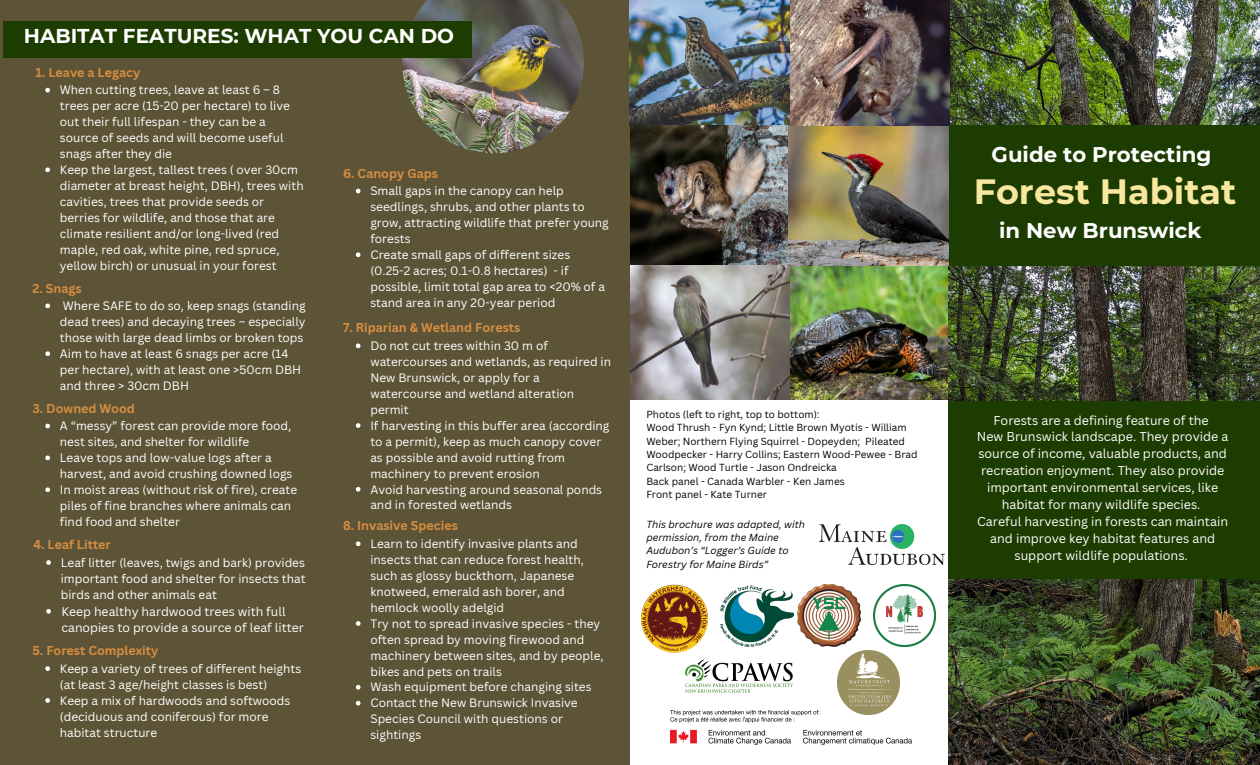
<style>
.page{position:relative;width:1260px;height:765px;background:#5d5437}
.page>*{position:absolute;margin:0;border:0;box-sizing:border-box;transform-origin:0 0}
.t1{font:700 35px "Montserrat";color:#f8e79f}
.t2{font:700 21.25px "Montserrat";color:#fff}
.t3{font:700 20px "Montserrat";color:#fff}
.t4{font:12.5px/16.9px "Canva Sans";color:#fff;text-align:center}
.t5{font:700 12.5px "Canva Sans";color:#d88e41}
.t6{font:12.25px/16.9px "Canva Sans";color:#fff}
.t7{font:11.88px/16px "Canva Sans";color:#fff}
.t8{font:10px/13.4px "Canva Sans";color:#000}
.t9{font:italic 10px/13.4px "Canva Sans";color:#000}
</style>
<div class="page">
<img style="left:402px;top:0;width:182px;height:153px">
<div style="left:3px;top:21px;width:468px;height:37px;background:#1d3c02"></div>
<div style="left:630px;top:400px;width:321px;height:365px;background:#fff"></div>
<img style="left:641px;top:585px;width:67px;height:68px">
<img style="left:670px;top:711px;width:241px;height:34px">
<img style="left:719px;top:585px;width:75px;height:62px">
<img style="left:873px;top:585px;width:62px;height:62px">
<img style="left:798px;top:585px;width:63px;height:62px">
<img style="left:820px;top:524px;width:124px;height:41px">
<img style="left:630px;top:0;width:319px;height:125px">
<img style="left:790px;top:125px;width:159px;height:274px">
<img style="left:949px;top:0;width:311px;height:765px">
<div style="left:949px;top:125px;width:311px;height:141px;background:#1d3c02"></div>
<div style="left:949px;top:401px;width:311px;height:178px;background:#1d3c02"></div>
<img style="left:686px;top:659px;width:107px;height:33px">
<img style="left:630px;top:125px;width:163px;height:140px">
<img style="left:630px;top:265px;width:160px;height:134px">
<img style="left:838px;top:650px;width:62px;height:64px">
<svg style="left:45px;top:88px;width:5px;height:4px"></svg>
<svg style="left:45px;top:167px;width:5px;height:5px"></svg>
<svg style="left:45px;top:304px;width:5px;height:4px"></svg>
<svg style="left:45px;top:351px;width:5px;height:5px"></svg>
<svg style="left:45px;top:424px;width:5px;height:4px"></svg>
<svg style="left:45px;top:456px;width:5px;height:4px"></svg>
<svg style="left:45px;top:487px;width:5px;height:5px"></svg>
<svg style="left:46px;top:560px;width:5px;height:5px"></svg>
<svg style="left:46px;top:609px;width:5px;height:5px"></svg>
<svg style="left:45px;top:666px;width:5px;height:5px"></svg>
<svg style="left:45px;top:698px;width:5px;height:5px"></svg>
<svg style="left:356px;top:344px;width:5px;height:4px"></svg>
<svg style="left:356px;top:423px;width:5px;height:5px"></svg>
<svg style="left:356px;top:487px;width:5px;height:5px"></svg>
<svg style="left:356px;top:189px;width:5px;height:4px"></svg>
<svg style="left:356px;top:252px;width:5px;height:5px"></svg>
<svg style="left:356px;top:541px;width:5px;height:5px"></svg>
<svg style="left:356px;top:621px;width:5px;height:5px"></svg>
<svg style="left:356px;top:685px;width:5px;height:5px"></svg>
<svg style="left:356px;top:701px;width:5px;height:5px"></svg>
<h2 class="t3" style="left:24px;top:24px;width:432px">HABITAT FEATURES: WHAT YOU CAN DO</h2>
<p class="t5" style="left:35px;top:63px;width:106px">1. Leave a Legacy</p>
<p class="t7" style="left:60px;top:82px;width:232px">When cutting trees, leave at least 6 – 8 trees per acre (15-20 per hectare) to live out their full lifespan - they can be a source of seeds and will become useful snags after they die</p>
<p class="t7" style="left:60px;top:161px;width:245px">Keep the largest, tallest trees ( over 30cm diameter at breast height, DBH), trees with cavities, trees that provide seeds or berries for wildlife, and those that are climate resilient and/or long-lived (red maple, red oak, white pine, red spruce, yellow birch) or unusual in your forest</p>
<p class="t5" style="left:32px;top:279px;width:51px">2. Snags</p>
<h4 class="t7" style="left:60px;top:297px;width:247px;text-align:justify">Where SAFE to do so, keep snags (standing dead trees) and decaying trees – especially those with large dead limbs or broken tops</h4>
<p class="t7" style="left:60px;top:345px;width:243px">Aim to have at least 6 snags per acre (14 per hectare), with at least one &gt;50cm DBH and three &gt; 30cm DBH</p>
<h4 class="t5" style="left:32px;top:399px;width:104px">3. Downed Wood</h4>
<h4 class="t7" style="left:60px;top:418px;width:233px">A “messy” forest can provide more food, nest sites, and shelter for wildlife</h4>
<p class="t7" style="left:60px;top:450px;width:234px">Leave tops and low-value logs after a harvest, and avoid crushing downed logs</p>
<p class="t7" style="left:60px;top:481px;width:239px">In moist areas (without risk of fire), create piles of fine branches where animals can find food and shelter</p>
<p class="t5" style="left:33px;top:536px;width:79px">4. Leaf Litter</p>
<p class="t7" style="left:61px;top:554px;width:246px;text-align:justify">Leaf litter (leaves, twigs and bark) provides important food and shelter for insects that birds and other animals eat</p>
<p class="t6" style="left:61px;top:602px;width:244px">Keep healthy hardwood trees with full canopies to provide a source of leaf litter</p>
<p class="t5" style="left:32px;top:642px;width:127px">5. Forest Complexity</p>
<h4 class="t7" style="left:60px;top:660px;width:243px">Keep a variety of trees of different heights (at least 3 age/height classes is best)</h4>
<p class="t7" style="left:60px;top:692px;width:232px">Keep a mix of hardwoods and softwoods (deciduous and coniferous) for more habitat structure</p>
<h4 class="t5" style="left:343px;top:164px;width:96px">6. Canopy Gaps</h4>
<p class="t7" style="left:370px;top:183px;width:240px">Small gaps in the canopy can help seedlings, shrubs, and other plants to grow, attracting wildlife that prefer young forests</p>
<p class="t7" style="left:370px;top:246px;width:236px">Create small gaps of different sizes (0.25-2 acres; 0.1-0.8 hectares) - if possible, limit total gap area to &lt;20% of a stand area in any 20-year period</p>
<p class="t5" style="left:343px;top:319px;width:179px">7. Riparian &amp; Wetland Forests</p>
<p class="t7" style="left:370px;top:337px;width:242px">Do not cut trees within 30 m of watercourses and wetlands, as required in<br>New Brunswick, or apply for a watercourse and wetland alteration permit</p>
<h4 class="t7" style="left:370px;top:417px;width:241px">If harvesting in this buffer area (according to a permit), keep as much canopy cover as possible and avoid rutting from machinery to prevent erosion</h4>
<p class="t7" style="left:370px;top:481px;width:233px">Avoid harvesting around seasonal ponds and in forested wetlands</p>
<p class="t8" style="left:646px;top:407px;width:175px">Photos (left to right, top to bottom):</p>
<h3 class="t8" style="left:646px;top:421px;width:273px">Wood Thrush - Fyn Kynd; Little Brown Myotis - William Weber; Northern Flying Squirrel - Dopeyden; Pileated Woodpecker - Harry Collins; Eastern Wood-Pewee - Brad Carlson; Wood Turtle - Jason Ondreicka</h3>
<h1 class="t8" style="left:646px;top:474px;width:200px">Back panel - Canada Warbler - Ken James</h1>
<h3 class="t8" style="left:646px;top:487px;width:122px">Front panel - Kate Turner</h3>
<p class="t5" style="left:343px;top:517px;width:116px">8. Invasive Species</p>
<p class="t9" style="left:646px;top:517px;width:160px">This brochure was adapted, with</p>
<p class="t9" style="left:646px;top:530px;width:144px">permission, from the Maine<br>Audubon’s “Logger’s Guide to<br>Forestry for Maine Birds”</p>
<p class="t7" style="left:370px;top:535px;width:215px">Learn to identify invasive plants and insects that can reduce forest health, such as glossy buckthorn, Japanese knotweed, emerald ash borer, and hemlock woolly adelgid</p>
<p class="t7" style="left:370px;top:615px;width:235px">Try not to spread invasive species - they often spread by moving firewood and machinery between sites, and by people, bikes and pets on trails</p>
<h4 class="t7" style="left:370px;top:679px;width:223px">Wash equipment before changing sites</h4>
<p class="t7" style="left:370px;top:695px;width:209px">Contact the New Brunswick Invasive<br>Species Council with questions or sightings</p>
<p class="t2" style="left:992px;top:142px;width:221px">Guide to Protecting</p>
<p class="t1" style="left:974px;top:170px;width:264px">Forest Habitat</p>
<p class="t2" style="left:999px;top:218px;width:204px">in New Brunswick</p>
<p class="t4" style="left:977px;top:411px;width:253px">Forests are a defining feature of the<br>New Brunswick landscape. They provide a source of income, valuable products, and recreation enjoyment. They also provide important environmental services, like habitat for many wildlife species.<br>Careful harvesting in forests can maintain and improve key habitat features and support wildlife populations.</p>
</div>
